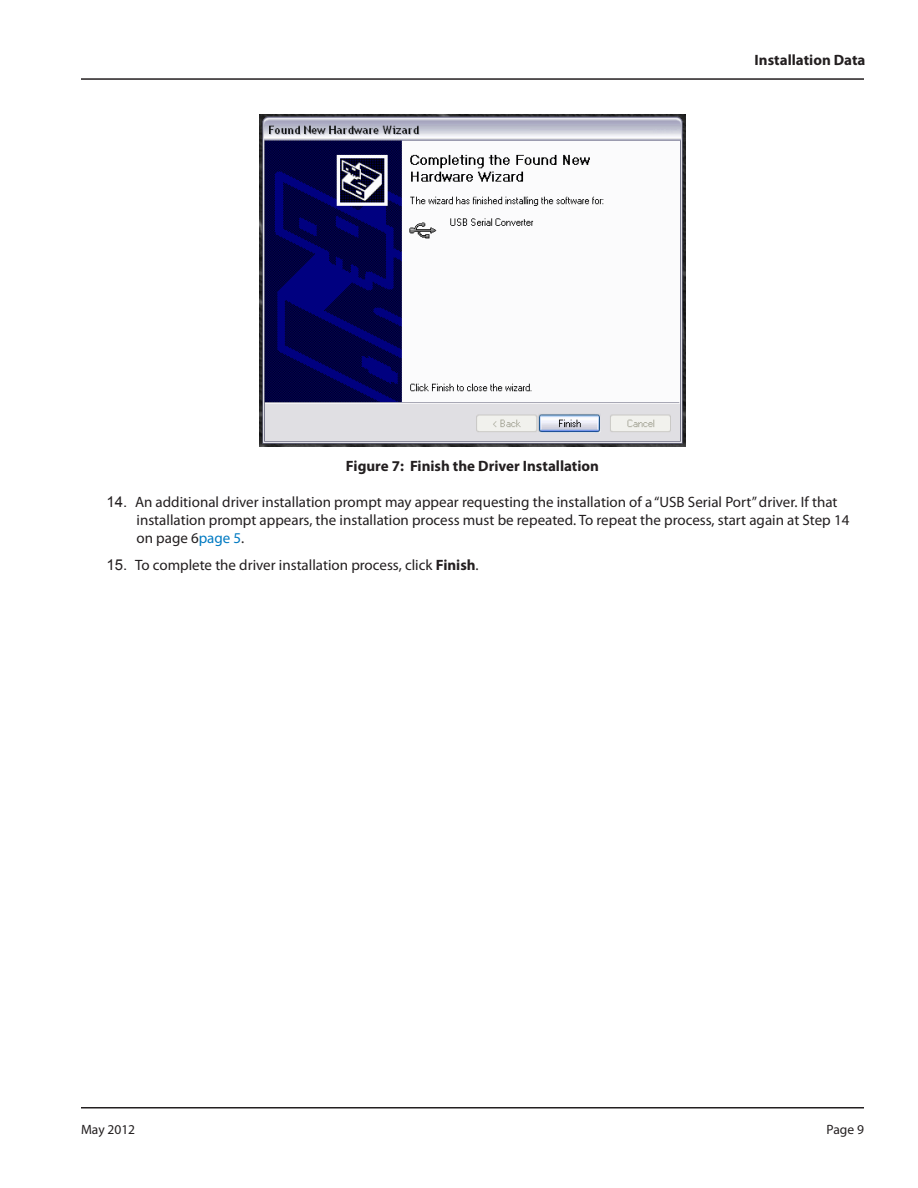
<style>
.page{position:relative;width:918px;height:1188px;background:#fff}
.page>*{position:absolute;margin:0;border:0;box-sizing:border-box;transform-origin:0 0}
.t1{font:15px/18px "Myriad Pro";color:#231f20}
.t2{font:700 15px "Myriad Pro";color:#231f20}
.t3{font:13.5px "Myriad Pro";color:#231f20}
.s1{font-family:"Arial"}
.s2{color:#007ac2}
.s3{font-weight:700}
</style>
<div class="page">
<img style="left:259px;top:114px;width:427px;height:333px">
<hr style="left:81px;top:78px;width:783px;height:2px;background:#231f20">
<hr style="left:81px;top:1107px;width:783px;height:1px;background:#231f20">
<p class="t2" style="left:755px;top:51px;width:112px">Installation Data</p>
<p class="t2" style="left:346px;top:457px;width:255px">Figure 7: Finish the Driver Installation</p>
<p class="t1" style="left:136px;top:493px;width:714px;text-indent:-30px"><span class="s1">14.</span> An additional driver installation prompt may appear requesting the installation of a “USB Serial Port” driver. If that installation prompt appears, the installation process must be repeated. To repeat the process, start again at Step 14 on page 6<span class="s2">page 5</span>.</p>
<p class="t1" style="left:106px;top:556px;width:372px"><span class="s1">15.</span> To complete the driver installation process, click <span class="s3">Finish</span>.</p>
<p class="t3" style="left:81px;top:1121px;width:56px">May 2012</p>
<p class="t3" style="left:827px;top:1121px;width:39px">Page 9</p>
</div>
